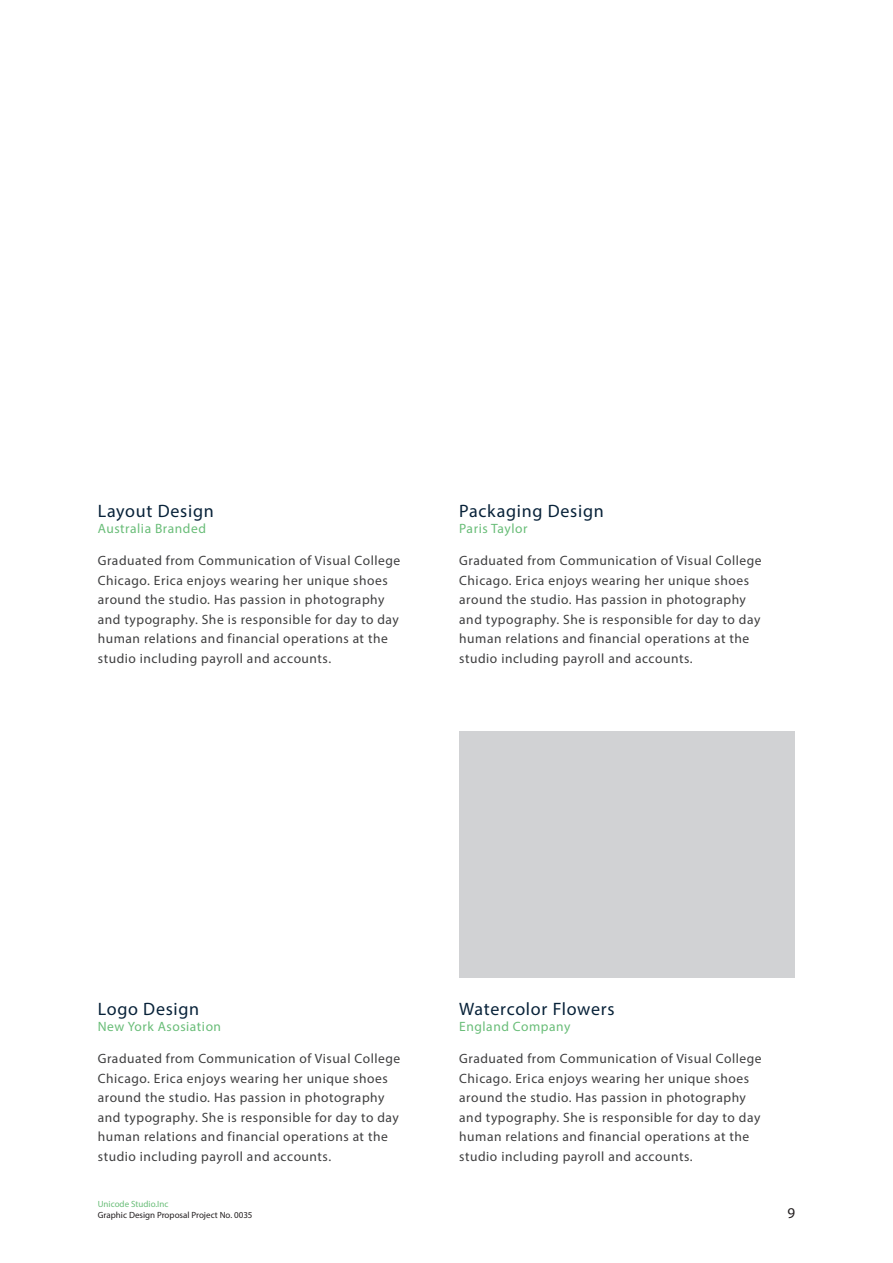
<style>
.page{position:relative;width:893px;height:1263px;background:#fff}
.page>*{position:absolute;margin:0;border:0;box-sizing:border-box;transform-origin:0 0}
.title_4{font:18px "Myriad Pro";letter-spacing:.04em;color:#082239}
.t1{font:15px "Myriad Pro";color:#231f20}
.body_text{font:13.5px/19.5px "Myriad Pro";letter-spacing:.04em;color:#3e3e3f}
.title_5{font:13.5px "Myriad Pro";letter-spacing:.04em;color:#69bd78}
.t2{font:9px "Myriad Pro";color:#231f20}
.t3{font:9px "Myriad Pro";color:#69bd78}
</style>
<div class="page">
<div style="left:459px;top:731px;width:336px;height:246px;background:#d1d2d4"></div>
<p class="title_4" style="left:98px;top:500px;width:117px">Layout Design</p>
<p class="title_4" style="left:459px;top:500px;width:146px">Packaging Design</p>
<p class="title_5" style="left:98px;top:520px;width:110px">Australia Branded</p>
<p class="title_5" style="left:459px;top:520px;width:70px">Paris Taylor</p>
<p class="body_text" style="left:98px;top:550px;width:304px">Graduated from Communication of Visual College Chicago. Erica enjoys wearing her unique shoes around the studio. Has passion in photography and typography. She is responsible for day to day human relations and financial operations at the studio including payroll and accounts.</p>
<p class="body_text" style="left:459px;top:550px;width:304px">Graduated from Communication of Visual College Chicago. Erica enjoys wearing her unique shoes around the studio. Has passion in photography and typography. She is responsible for day to day human relations and financial operations at the studio including payroll and accounts.</p>
<p class="title_4" style="left:98px;top:998px;width:103px">Logo Design</p>
<p class="title_4" style="left:459px;top:998px;width:157px">Watercolor Flowers</p>
<p class="title_5" style="left:98px;top:1018px;width:125px">New York Asosiation</p>
<p class="title_5" style="left:459px;top:1018px;width:113px">England Company</p>
<p class="body_text" style="left:98px;top:1049px;width:304px">Graduated from Communication of Visual College Chicago. Erica enjoys wearing her unique shoes around the studio. Has passion in photography and typography. She is responsible for day to day human relations and financial operations at the studio including payroll and accounts.</p>
<p class="body_text" style="left:459px;top:1049px;width:304px">Graduated from Communication of Visual College Chicago. Erica enjoys wearing her unique shoes around the studio. Has passion in photography and typography. She is responsible for day to day human relations and financial operations at the studio including payroll and accounts.</p>
<p class="t3" style="left:98px;top:1198px;width:72px">Unicode Studio.Inc</p>
<p class="t2" style="left:98px;top:1209px;width:156px">Graphic Design Proposal Project No. 0035</p>
<p class="t1" style="left:787px;top:1203px;width:9px">9</p>
</div>
